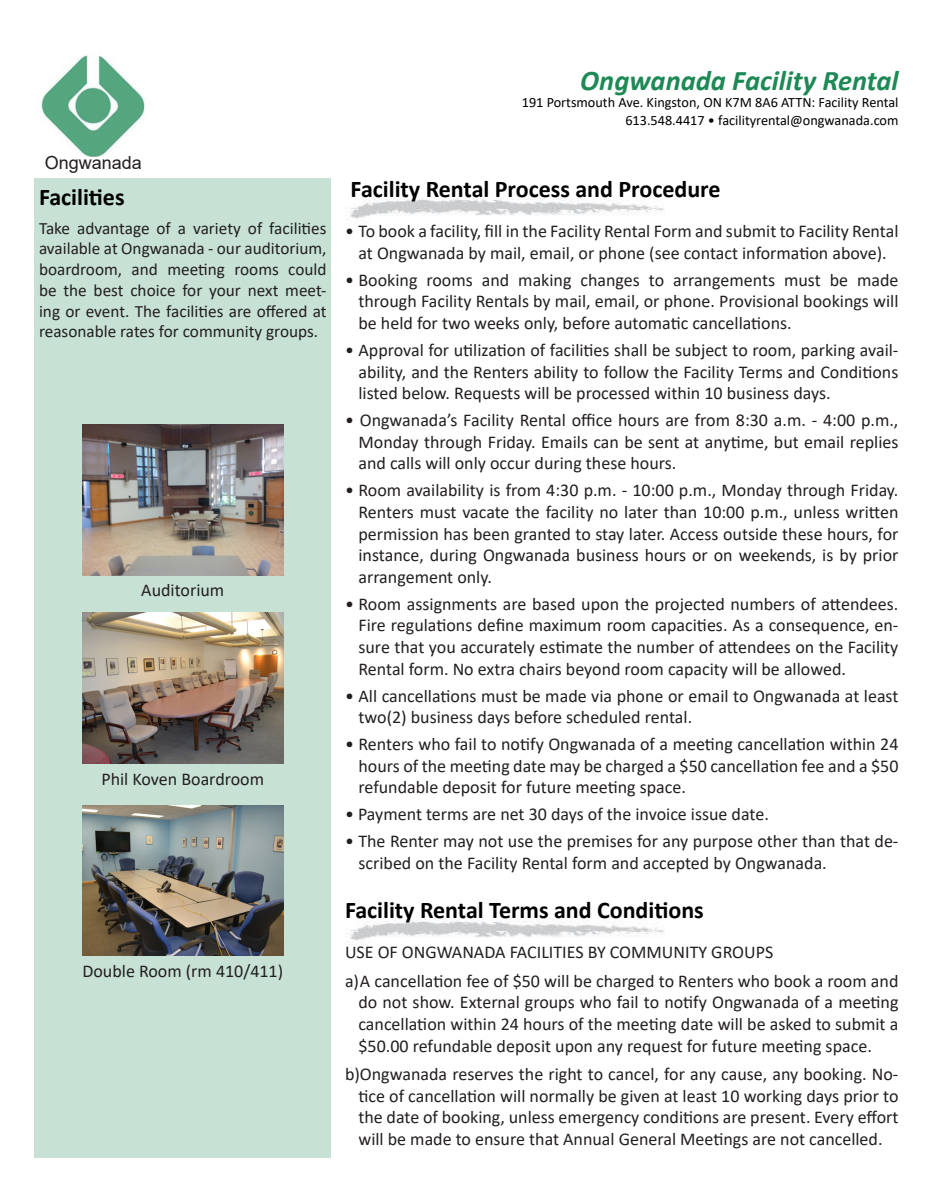
<style>
.page{position:relative;width:933px;height:1203px;background:#fff}
.page>*{position:absolute;margin:0;border:0;box-sizing:border-box;transform-origin:0 0}
.t1{font:italic 700 28.5px "Calibri";color:#1d8955}
.t2{font:700 24px "Calibri";color:#000}
.t3{font:18px/21.6px "Calibri";color:#231f20;text-align:justify}
.t4{font:18px "Arial";color:#231f20}
.t5{font:17.25px/20.7px "Calibri";color:#231f20;text-align:justify}
.t6{font:14.25px "Calibri";color:#000}
</style>
<div class="page">
<div style="left:34px;top:178px;width:298px;height:980px;background:#c7e2d5"></div>
<img style="left:41px;top:55px;width:104px;height:102px">
<img style="left:82px;top:424px;width:201px;height:151px">
<img style="left:82px;top:613px;width:201px;height:151px">
<img style="left:82px;top:805px;width:201px;height:151px">
<img style="left:349px;top:198px;width:316px;height:20px">
<img style="left:349px;top:920px;width:316px;height:20px">
<p class="t4" style="left:45px;top:150px;width:99px">Ongwanada</p>
<p class="t2" style="left:39px;top:180px;width:87px">Facilities</p>
<p class="t5" style="left:39px;top:217px;width:289px">Take advantage of a variety of facilities available at Ongwanada - our auditorium, boardroom, and meeting rooms could be the best choice for your next meet&shy;ing or event. The facilities are offered at reasonable rates for community groups.</p>
<p class="t3" style="left:141px;top:579px;width:85px">Auditorium</p>
<p class="t3" style="left:101px;top:767px;width:164px">Phil Koven Boardroom</p>
<p class="t3" style="left:82px;top:960px;width:202px">Double Room (rm 410/411)</p>
<p class="t1" style="left:580px;top:61px;width:320px">Ongwanada Facility Rental</p>
<p class="t6" style="left:522px;top:93px;width:378px">191 Portsmouth Ave. Kingston, ON K7M 8A6 ATTN: Facility Rental</p>
<p class="t6" style="left:625px;top:110px;width:275px">613.548.4417 • facilityrental@ongwanada.com</p>
<p class="t2" style="left:351px;top:172px;width:371px">Facility Rental Process and Procedure</p>
<p class="t3" style="left:345px;top:220px;width:555px;text-align:center">• To book a facility, fill in the Facility Rental Form and submit to Facility Rental at Ongwanada by mail, email, or phone (see contact information above).</p>
<p class="t3" style="left:358px;top:269px;width:541px;text-indent:-14px">• Booking rooms and making changes to arrangements must be made through Facility Rentals by mail, email, or phone. Provisional bookings will be held for two weeks only, before automatic cancellations.</p>
<p class="t3" style="left:358px;top:339px;width:541px;text-indent:-14px">• Approval for utilization of facilities shall be subject to room, parking avail&shy;ability, and the Renters ability to follow the Facility Terms and Conditions listed below. Requests will be processed within 10 business days.</p>
<p class="t3" style="left:358px;top:409px;width:541px;text-indent:-14px">• Ongwanada’s Facility Rental office hours are from 8:30 a.m. - 4:00 p.m., Monday through Friday. Emails can be sent at anytime, but email replies and calls will only occur during these hours.</p>
<p class="t3" style="left:358px;top:479px;width:542px;text-indent:-14px">• Room availability is from 4:30 p.m. - 10:00 p.m., Monday through Friday.<br>Renters must vacate the facility no later than 10:00 p.m., unless written permission has been granted to stay later. Access outside these hours, for instance, during Ongwanada business hours or on weekends, is by prior arrangement only.</p>
<p class="t3" style="left:358px;top:593px;width:541px;text-indent:-14px">• Room assignments are based upon the projected numbers of attendees.<br>Fire regulations define maximum room capacities. As a consequence, en&shy;sure that you accurately estimate the number of attendees on the Facility Rental form. No extra chairs beyond room capacity will be allowed.</p>
<p class="t3" style="left:358px;top:684px;width:541px;text-indent:-14px">• All cancellations must be made via phone or email to Ongwanada at least two(2) business days before scheduled rental.</p>
<p class="t3" style="left:358px;top:733px;width:542px;text-indent:-14px">• Renters who fail to notify Ongwanada of a meeting cancellation within 24 hours of the meeting date may be charged a $50 cancellation fee and a $50 refundable deposit for future meeting space.</p>
<p class="t3" style="left:345px;top:803px;width:425px">• Payment terms are net 30 days of the invoice issue date.</p>
<p class="t3" style="left:358px;top:830px;width:541px;text-indent:-14px">• The Renter may not use the premises for any purpose other than that de&shy;scribed on the Facility Rental form and accepted by Ongwanada.</p>
<p class="t2" style="left:345px;top:893px;width:360px">Facility Rental Terms and Conditions</p>
<p class="t3" style="left:345px;top:941px;width:430px">USE OF ONGWANADA FACILITIES BY COMMUNITY GROUPS</p>
<p class="t3" style="left:358px;top:970px;width:541px;text-indent:-14px">a)A cancellation fee of $50 will be charged to Renters who book a room and do not show. External groups who fail to notify Ongwanada of a meeting cancellation within 24 hours of the meeting date will be asked to submit a $50.00 refundable deposit upon any request for future meeting space.</p>
<p class="t3" style="left:358px;top:1063px;width:542px;text-indent:-14px">b)Ongwanada reserves the right to cancel, for any cause, any booking. No&shy;tice of cancellation will normally be given at least 10 working days prior to the date of booking, unless emergency conditions are present. Every effort will be made to ensure that Annual General Meetings are not cancelled.</p>
</div>
